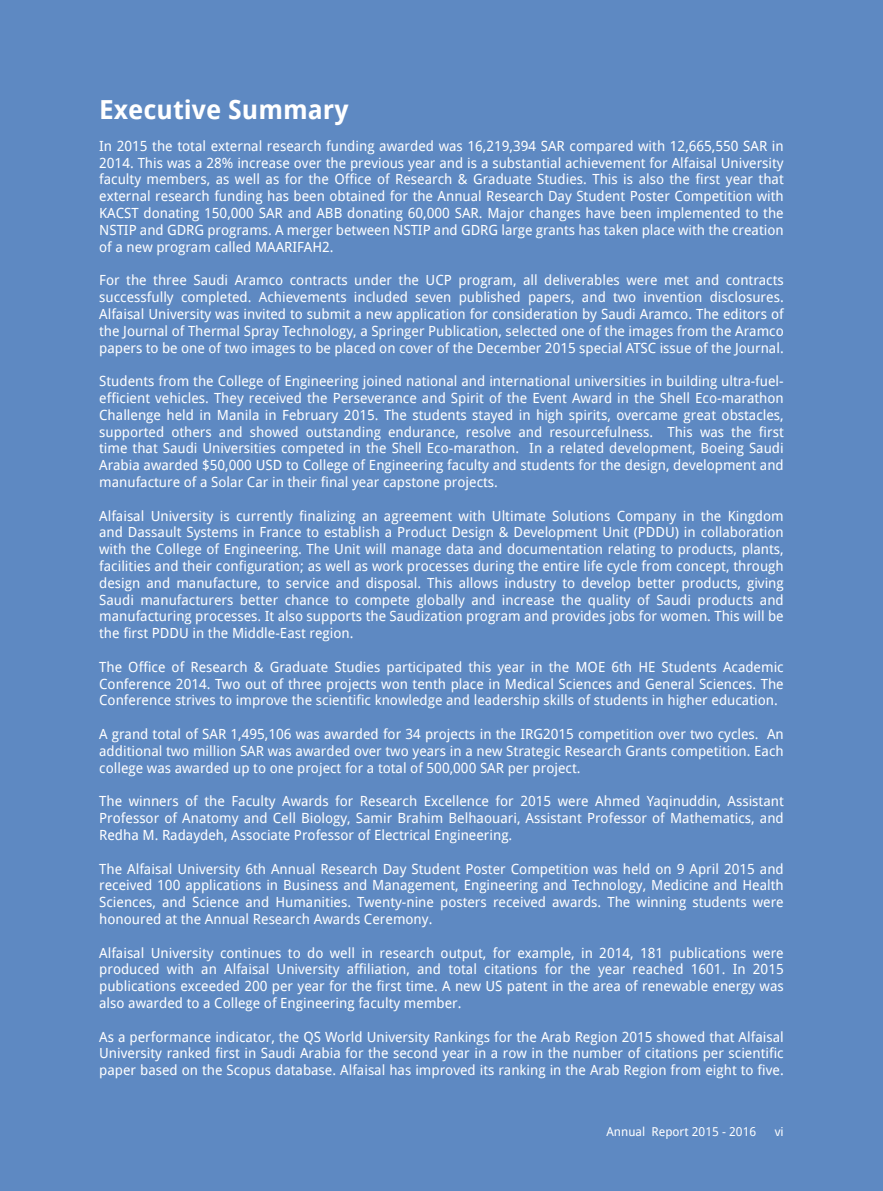
<style>
.page{position:relative;width:883px;height:1191px;background:#5e89c2}
.page>*{position:absolute;margin:0;border:0;box-sizing:border-box;transform-origin:0 0}
.t1{font:700 26.25px "Droid Sans";color:#fff}
.t2{font:14px/16.8px "Droid Sans";color:#fff;text-align:justify}
.t3{font:12.25px "Droid Sans";color:#fff}
</style>
<div class="page">
<h1 class="t1" style="left:99px;top:91px;width:251px">Executive Summary</h1>
<p class="t2" style="left:99px;top:137px;width:686px">In 2015 the total external research funding awarded was 16,219,394 SAR compared with 12,665,550 SAR in 2014. This was a 28% increase over the previous year and is a substantial achievement for Alfaisal University faculty members, as well as for the Office of Research &amp; Graduate Studies. This is also the first year that external research funding has been obtained for the Annual Research Day Student Poster Competition with KACST donating 150,000 SAR and ABB donating 60,000 SAR. Major changes have been implemented to the NSTIP and GDRG programs. A merger between NSTIP and GDRG large grants has taken place with the creation of a new program called MAARIFAH2.</p>
<p class="t2" style="left:99px;top:271px;width:686px">For the three Saudi Aramco contracts under the UCP program, all deliverables were met and contracts successfully completed. Achievements included seven published papers, and two invention disclosures.<br>Alfaisal University was invited to submit a new application for consideration by Saudi Aramco. The editors of the Journal of Thermal Spray Technology, a Springer Publication, selected one of the images from the Aramco papers to be one of two images to be placed on cover of the December 2015 special ATSC issue of the Journal.</p>
<p class="t2" style="left:99px;top:372px;width:686px">Students from the College of Engineering joined national and international universities in building ultra-fuel&shy;efficient vehicles. They received the Perseverance and Spirit of the Event Award in the Shell Eco-marathon Challenge held in Manila in February 2015. The students stayed in high spirits, overcame great obstacles, supported others and showed outstanding endurance, resolve and resourcefulness. This was the first time that Saudi Universities competed in the Shell Eco-marathon. In a related development, Boeing Saudi Arabia awarded $50,000 USD to College of Engineering faculty and students for the design, development and manufacture of a Solar Car in their final year capstone projects.</p>
<p class="t2" style="left:99px;top:507px;width:686px">Alfaisal University is currently finalizing an agreement with Ultimate Solutions Company in the Kingdom and Dassault Systems in France to establish a Product Design &amp; Development Unit (PDDU) in collaboration with the College of Engineering. The Unit will manage data and documentation relating to products, plants, facilities and their configuration; as well as work processes during the entire life cycle from concept, through design and manufacture, to service and disposal. This allows industry to develop better products, giving Saudi manufacturers better chance to compete globally and increase the quality of Saudi products and manufacturing processes. It also supports the Saudization program and provides jobs for women. This will be the first PDDU in the Middle-East region.</p>
<p class="t2" style="left:99px;top:658px;width:686px">The Office of Research &amp; Graduate Studies participated this year in the MOE 6th HE Students Academic Conference 2014. Two out of three projects won tenth place in Medical Sciences and General Sciences. The Conference strives to improve the scientific knowledge and leadership skills of students in higher education.</p>
<p class="t2" style="left:99px;top:725px;width:686px">A grand total of SAR 1,495,106 was awarded for 34 projects in the IRG2015 competition over two cycles. An additional two million SAR was awarded over two years in a new Strategic Research Grants competition. Each college was awarded up to one project for a total of 500,000 SAR per project.</p>
<p class="t2" style="left:99px;top:792px;width:686px">The winners of the Faculty Awards for Research Excellence for 2015 were Ahmed Yaqinuddin, Assistant Professor of Anatomy and Cell Biology, Samir Brahim Belhaouari, Assistant Professor of Mathematics, and Redha M. Radaydeh, Associate Professor of Electrical Engineering.</p>
<p class="t2" style="left:99px;top:859px;width:686px">The Alfaisal University 6th Annual Research Day Student Poster Competition was held on 9 April 2015 and received 100 applications in Business and Management, Engineering and Technology, Medicine and Health Sciences, and Science and Humanities. Twenty-nine posters received awards. The winning students were honoured at the Annual Research Awards Ceremony.</p>
<p class="t2" style="left:99px;top:943px;width:686px">Alfaisal University continues to do well in research output, for example, in 2014, 181 publications were produced with an Alfaisal University affiliation, and total citations for the year reached 1601. In 2015 publications exceeded 200 per year for the first time. A new US patent in the area of renewable energy was also awarded to a College of Engineering faculty member.</p>
<p class="t2" style="left:99px;top:1027px;width:686px">As a performance indicator, the QS World University Rankings for the Arab Region 2015 showed that Alfaisal University ranked first in Saudi Arabia for the second year in a row in the number of citations per scientific paper based on the Scopus database. Alfaisal has improved its ranking in the Arab Region from eight to five.</p>
<p class="t3" style="left:606px;top:1123px;width:151px">Annual Report 2015 - 2016</p>
<p class="t3" style="left:775px;top:1123px;width:11px">vi</p>
</div>
